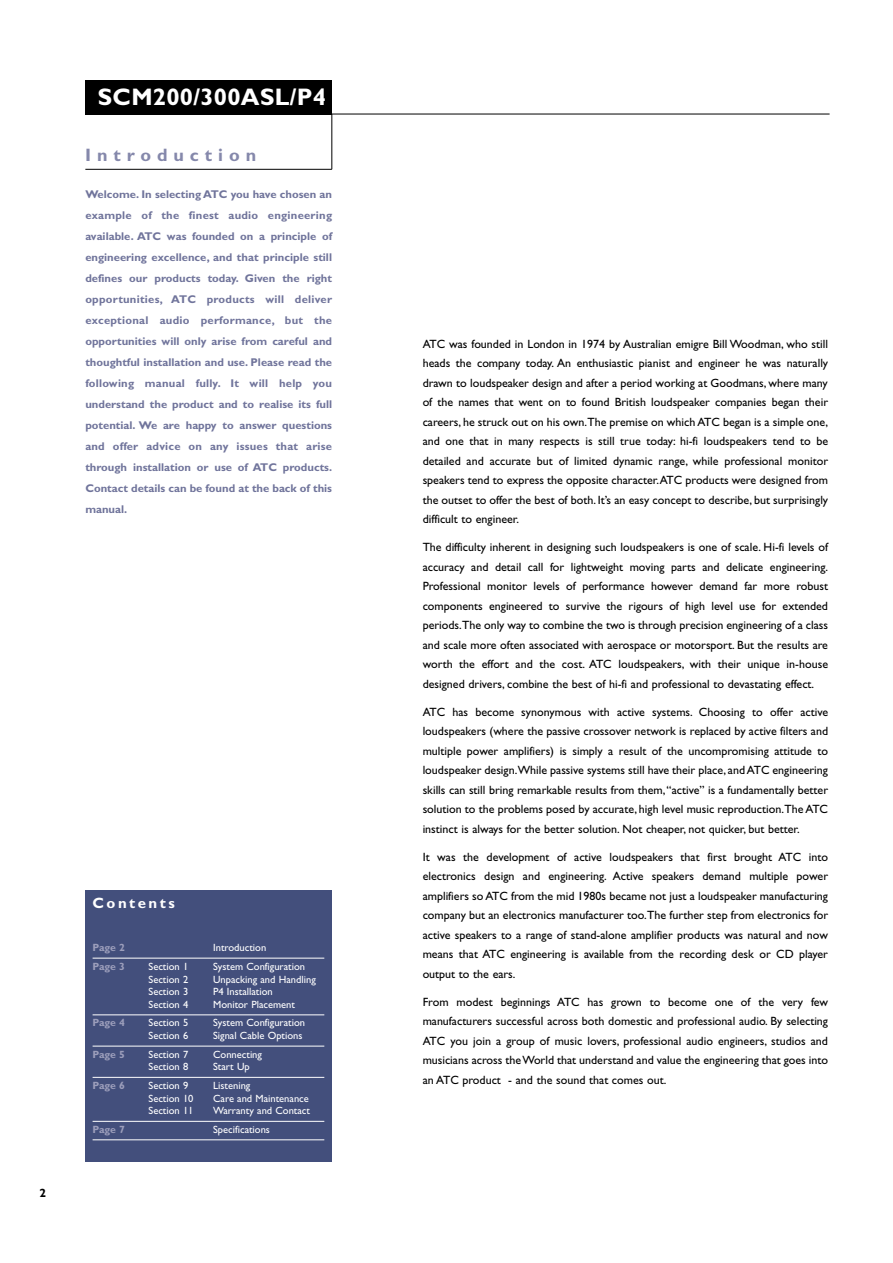
<style>
.page{position:relative;width:893px;height:1263px;background:#fff}
.page>*{position:absolute;margin:0;border:0;box-sizing:border-box;transform-origin:0 0}
.t1{font:700 24px "Gill Sans";letter-spacing:.01em;color:#fff}
.t2{font:700 18px "Gill Sans";letter-spacing:.33em;color:#8588ab}
.t3{font:700 15px "Gill Sans";letter-spacing:.165em;color:#fff}
.t4{font:12px/19.5px "Gill Sans";color:#000;text-align:justify}
.t5{font:700 12px "Gill Sans";color:#000}
.t6{font:700 11.25px/21px "Gill Sans";color:#70749b;text-align:justify}
.t7{font:10.5px "Gill Sans";color:#fff}
.t8{font:700 10.5px "Gill Sans";letter-spacing:-.015em;color:#9c9ebb}
</style>
<div class="page">
<hr style="left:85px;top:114px;width:744px;height:1px;background:#000">
<div style="left:85px;top:80px;width:247px;height:34px;background:#000"></div>
<hr style="left:85px;top:169px;width:247px;height:1px;background:#000">
<hr style="left:331px;top:114px;width:1px;height:55px;background:#000">
<div style="left:85px;top:890px;width:247px;height:272px;background:#434f7c"></div>
<hr style="left:93px;top:958px;width:231px;height:1px;background:#fff">
<hr style="left:93px;top:1015px;width:231px;height:1px;background:#fff">
<hr style="left:93px;top:1046px;width:231px;height:1px;background:#fff">
<hr style="left:93px;top:1077px;width:231px;height:1px;background:#fff">
<hr style="left:93px;top:1121px;width:231px;height:1px;background:#fff">
<hr style="left:93px;top:1140px;width:231px;height:1px;background:#fff">
<h1 class="t1" style="left:98px;top:89px;width:230px">SCM200/300ASL/P4</h1>
<h2 class="t2" style="left:85px;top:149px;width:172px">Introduction</h2>
<p class="t6" style="left:85px;top:185px;width:248px">Welcome. In selecting ATC you have chosen an example of the finest audio engineering available. ATC was founded on a principle of engineering excellence, and that principle still defines our products today. Given the right opportunities, ATC products will deliver exceptional audio performance, but the opportunities will only arise from careful and thoughtful installation and use. Please read the following manual fully. It will help you understand the product and to realise its full potential. We are happy to answer questions and offer advice on any issues that arise through installation or use of ATC products.<br>Contact details can be found at the back of this manual.</p>
<p class="t5" style="left:40px;top:1188px;width:8px">2</p>
<p class="t3" style="left:93px;top:898px;width:84px">Contents</p>
<p class="t8" style="left:93px;top:944px;width:34px">Page 2</p>
<p class="t7" style="left:213px;top:944px;width:55px">Introduction</p>
<p class="t8" style="left:93px;top:963px;width:34px">Page 3</p>
<p class="t7" style="left:148px;top:963px;width:41px">Section 1</p>
<p class="t7" style="left:213px;top:963px;width:93px">System Configuration</p>
<p class="t7" style="left:148px;top:975px;width:41px">Section 2</p>
<p class="t7" style="left:213px;top:975px;width:104px">Unpacking and Handling</p>
<p class="t7" style="left:148px;top:988px;width:41px">Section 3</p>
<p class="t7" style="left:213px;top:988px;width:61px">P4 Installation</p>
<p class="t7" style="left:148px;top:1001px;width:41px">Section 4</p>
<p class="t7" style="left:213px;top:1001px;width:83px">Monitor Placement</p>
<p class="t8" style="left:93px;top:1019px;width:34px">Page 4</p>
<p class="t7" style="left:148px;top:1019px;width:41px">Section 5</p>
<p class="t7" style="left:213px;top:1019px;width:93px">System Configuration</p>
<p class="t7" style="left:148px;top:1032px;width:41px">Section 6</p>
<p class="t7" style="left:213px;top:1032px;width:91px">Signal Cable Options</p>
<p class="t8" style="left:93px;top:1051px;width:34px">Page 5</p>
<p class="t7" style="left:148px;top:1051px;width:41px">Section 7</p>
<p class="t7" style="left:213px;top:1051px;width:50px">Connecting</p>
<p class="t7" style="left:148px;top:1063px;width:41px">Section 8</p>
<p class="t7" style="left:213px;top:1063px;width:38px">Start Up</p>
<p class="t8" style="left:93px;top:1082px;width:34px">Page 6</p>
<p class="t7" style="left:148px;top:1082px;width:41px">Section 9</p>
<p class="t7" style="left:213px;top:1082px;width:39px">Listening</p>
<p class="t7" style="left:148px;top:1095px;width:46px">Section 10</p>
<p class="t7" style="left:213px;top:1095px;width:97px">Care and Maintenance</p>
<p class="t7" style="left:148px;top:1107px;width:46px">Section 11</p>
<p class="t7" style="left:213px;top:1107px;width:98px">Warranty and Contact</p>
<p class="t8" style="left:93px;top:1126px;width:34px">Page 7</p>
<p class="t7" style="left:213px;top:1126px;width:58px">Specifications</p>
<p class="t4" style="left:422px;top:335px;width:407px">ATC was founded in London in 1974 by Australian emigre Bill Woodman, who still heads the company today. An enthusiastic pianist and engineer he was naturally drawn to loudspeaker design and after a period working at Goodmans, where many of the names that went on to found British loudspeaker companies began their careers, he struck out on his own.The premise on which ATC began is a simple one, and one that in many respects is still true today: hi-fi loudspeakers tend to be detailed and accurate but of limited dynamic range, while professional monitor speakers tend to express the opposite character.ATC products were designed from the outset to offer the best of both. It’s an easy concept to describe, but surprisingly difficult to engineer.</p>
<p class="t4" style="left:422px;top:539px;width:407px">The difficulty inherent in designing such loudspeakers is one of scale. Hi-fi levels of accuracy and detail call for lightweight moving parts and delicate engineering.<br>Professional monitor levels of performance however demand far more robust components engineered to survive the rigours of high level use for extended periods.The only way to combine the two is through precision engineering of a class and scale more often associated with aerospace or motorsport. But the results are worth the effort and the cost. ATC loudspeakers, with their unique in-house designed drivers, combine the best of hi-fi and professional to devastating effect.</p>
<p class="t4" style="left:422px;top:703px;width:407px">ATC has become synonymous with active systems. Choosing to offer active loudspeakers (where the passive crossover network is replaced by active filters and multiple power amplifiers) is simply a result of the uncompromising attitude to loudspeaker design.While passive systems still have their place, and ATC engineering skills can still bring remarkable results from them,“active” is a fundamentally better solution to the problems posed by accurate, high level music reproduction.The ATC instinct is always for the better solution. Not cheaper, not quicker, but better.</p>
<p class="t4" style="left:422px;top:848px;width:407px">It was the development of active loudspeakers that first brought ATC into electronics design and engineering. Active speakers demand multiple power amplifiers so ATC from the mid 1980s became not just a loudspeaker manufacturing company but an electronics manufacturer too.The further step from electronics for active speakers to a range of stand-alone amplifier products was natural and now means that ATC engineering is available from the recording desk or CD player output to the ears.</p>
<p class="t4" style="left:422px;top:993px;width:407px">From modest beginnings ATC has grown to become one of the very few manufacturers successful across both domestic and professional audio. By selecting ATC you join a group of music lovers, professional audio engineers, studios and musicians across the World that understand and value the engineering that goes into an ATC product - and the sound that comes out.</p>
</div>
